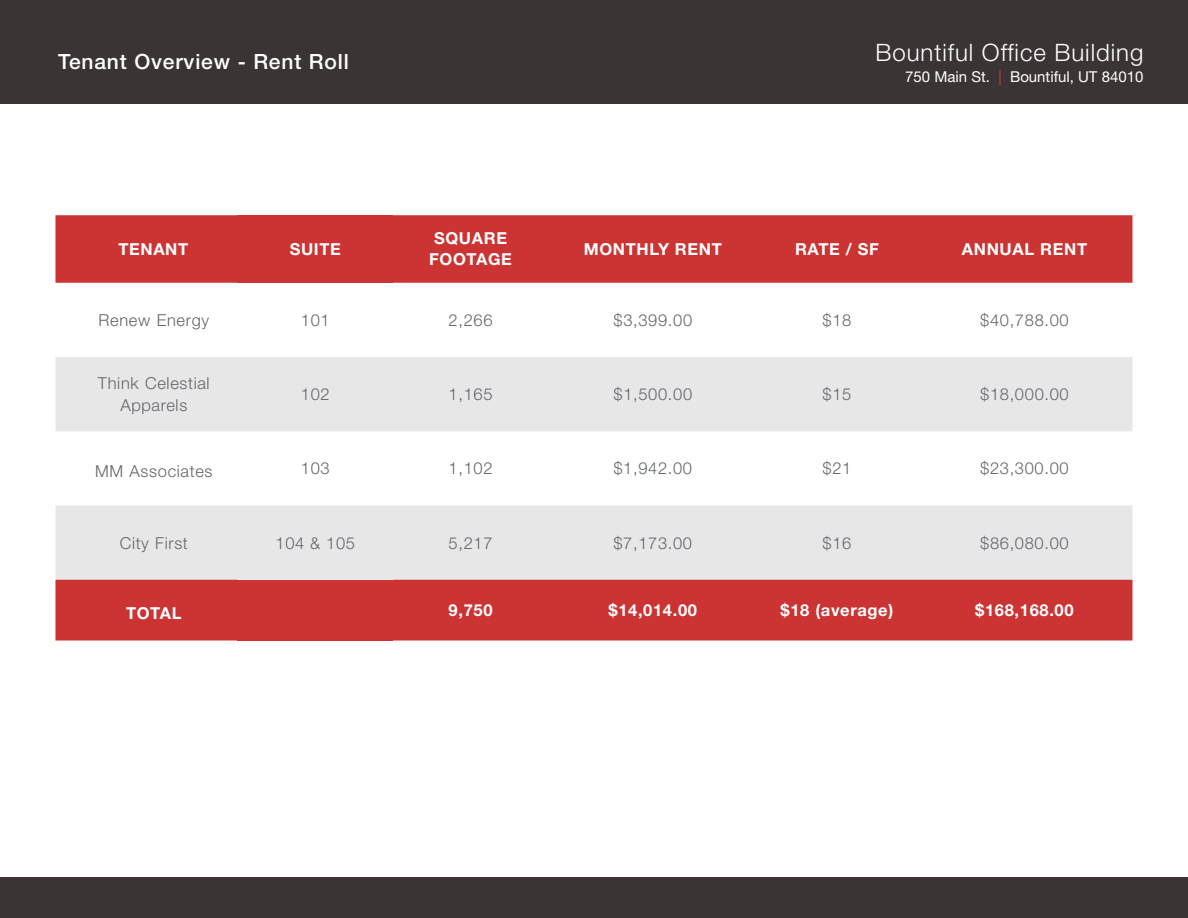
<style>
.page{position:relative;width:1188px;height:918px;background:#fff}
.page>*{position:absolute;margin:0;border:0;box-sizing:border-box;transform-origin:0 0}
.t1{font:300 24px "Helvetica Neue LT Std";letter-spacing:.04em;color:#fff}
.t2{font:500 21px "Helvetica Neue LT Std";letter-spacing:.04em;color:#fff}
.t3{font:300 16.5px "Helvetica Neue LT Std";letter-spacing:.04em;color:#61646a}
.t4{font:700 16.5px/21px "Helvetica Neue LT Std";letter-spacing:.04em;color:#fff}
.t5{font:300 16.5px/21px "Helvetica Neue LT Std";letter-spacing:.04em;color:#636569;text-align:center}
.t6{font:15px "Helvetica Neue LT Std";color:#fff}
.s1{color:#d0343a}
</style>
<div class="page">
<div style="left:0;top:0;width:1188px;height:104px;background:#3b3435"></div>
<div style="left:0;top:878px;width:1188px;height:40px;background:#3b3435"></div>
<div style="left:55px;top:215px;width:1077px;height:68px;background:#c33"></div>
<div style="left:238px;top:215px;width:155px;height:68px;background:#c33"></div>
<svg style="left:55px;top:357px;width:1077px;height:223px;fill:#e7e7e8"></svg>
<div style="left:55px;top:580px;width:1077px;height:60px;background:#c33"></div>
<div style="left:238px;top:580px;width:155px;height:60px;background:#c33"></div>
<p class="t2" style="left:58px;top:49px;width:292px">Tenant Overview - Rent Roll</p>
<h1 class="t1" style="left:875px;top:38px;width:269px">Bountiful Office Building</h1>
<p class="t6" style="left:905px;top:68px;width:240px">750 Main St. <span class="s1">|</span> Bountiful, UT 84010</p>
<p class="t4" style="left:118px;top:238px;width:71px">TENANT</p>
<p class="t4" style="left:290px;top:238px;width:53px">SUITE</p>
<p class="t4" style="left:429px;top:228px;width:84px">SQUARE<br>FOOTAGE</p>
<p class="t4" style="left:584px;top:238px;width:140px">MONTHLY RENT</p>
<p class="t4" style="left:795px;top:238px;width:85px">RATE / SF</p>
<p class="t4" style="left:962px;top:238px;width:127px">ANNUAL RENT</p>
<p class="t5" style="left:98px;top:309px;width:112px">Renew Energy</p>
<p class="t3" style="left:301px;top:310px;width:30px">101</p>
<p class="t3" style="left:449px;top:310px;width:45px">2,266</p>
<p class="t3" style="left:614px;top:310px;width:80px">$3,399.00</p>
<p class="t3" style="left:823px;top:310px;width:30px">$18</p>
<p class="t3" style="left:980px;top:310px;width:90px">$40,788.00</p>
<p class="t5" style="left:98px;top:373px;width:113px">Think Celestial<br>Apparels</p>
<p class="t3" style="left:301px;top:384px;width:30px">102</p>
<p class="t3" style="left:449px;top:384px;width:45px">1,165</p>
<p class="t3" style="left:614px;top:384px;width:80px">$1,500.00</p>
<p class="t3" style="left:823px;top:384px;width:30px">$15</p>
<p class="t3" style="left:980px;top:384px;width:90px">$18,000.00</p>
<p class="t5" style="left:95px;top:460px;width:119px">MM Associates</p>
<p class="t3" style="left:301px;top:458px;width:30px">103</p>
<p class="t3" style="left:449px;top:458px;width:45px">1,102</p>
<p class="t3" style="left:613px;top:458px;width:80px">$1,942.00</p>
<p class="t3" style="left:823px;top:458px;width:30px">$21</p>
<p class="t3" style="left:980px;top:458px;width:90px">$23,300.00</p>
<p class="t5" style="left:120px;top:532px;width:70px">City First</p>
<p class="t3" style="left:276px;top:533px;width:81px">104 &amp; 105</p>
<p class="t3" style="left:449px;top:533px;width:45px">5,217</p>
<p class="t3" style="left:613px;top:533px;width:80px">$7,173.00</p>
<p class="t3" style="left:823px;top:533px;width:30px">$16</p>
<p class="t3" style="left:980px;top:533px;width:90px">$86,080.00</p>
<p class="t4" style="left:126px;top:602px;width:57px">TOTAL</p>
<p class="t4" style="left:449px;top:599px;width:45px">9,750</p>
<p class="t4" style="left:609px;top:599px;width:90px">$14,014.00</p>
<p class="t4" style="left:781px;top:599px;width:114px">$18 (average)</p>
<p class="t4" style="left:975px;top:599px;width:100px">$168,168.00</p>
</div>
